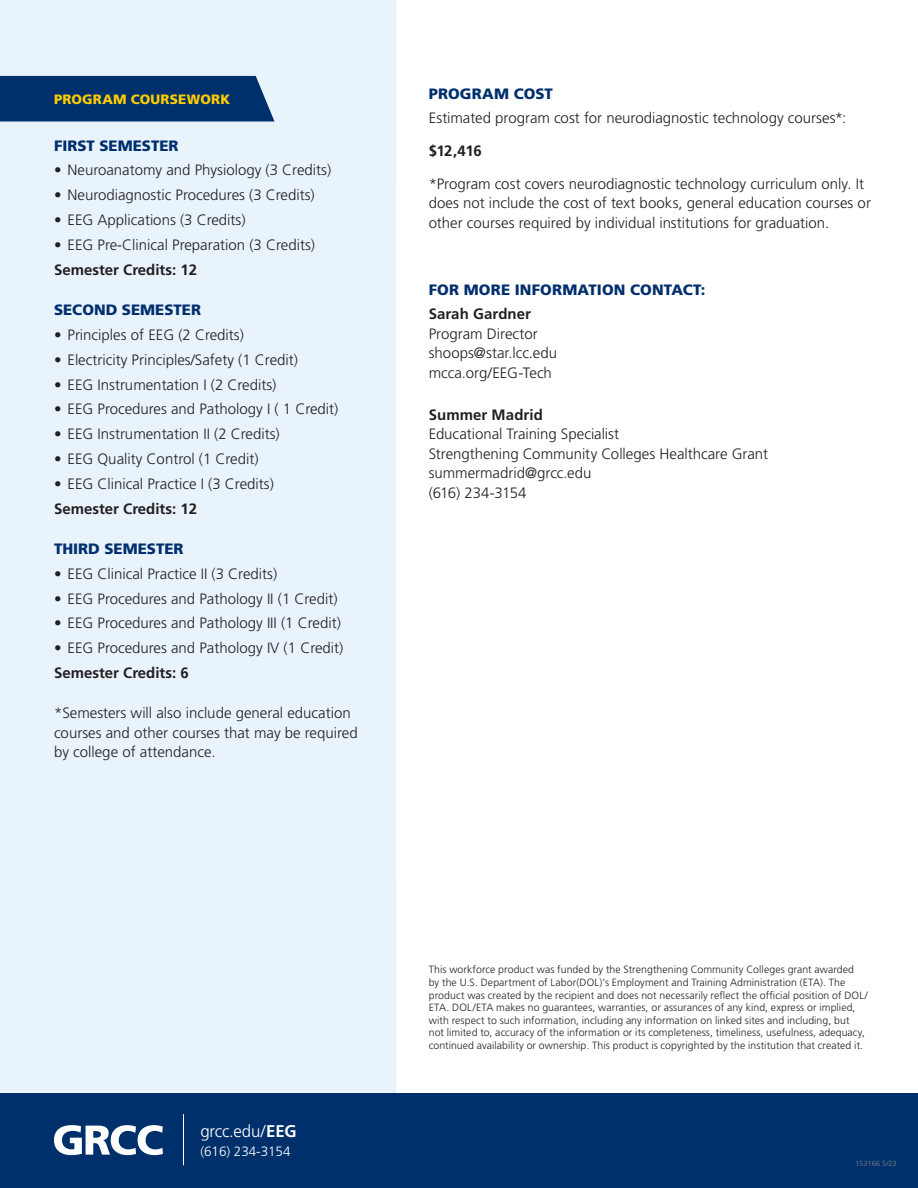
<style>
.page{position:relative;width:918px;height:1188px;background:#fff}
.page>*{position:absolute;margin:0;border:0;box-sizing:border-box;transform-origin:0 0}
.t1{font:300 16.95px "Frutiger LT Std";letter-spacing:-.01em;color:#fff}
.Body{font:300 15px/19.5px "Frutiger LT Std";color:#231f20}
.Course_Bullets{font:700 15px "Frutiger LT Std";color:#231f20}
.Semester_Head{font:900 15px "Frutiger LT Std";color:#002f6e}
.Head{font:900 15px "Frutiger LT Std";letter-spacing:.01em;color:#002f6e}
.Body-2{font:700 15px "Frutiger LT Std";color:#231f20}
.t2{font:900 13.5px "Frutiger LT Std";letter-spacing:.015em;color:#fecd00}
.t3{font:300 13.5px "Frutiger LT Std";letter-spacing:-.005em;color:#fff}
.Body-3{font:300 10.5px/12.6px "Frutiger LT Std";letter-spacing:.005em;color:#231f20}
.t4{font:300 7.5px "Frutiger LT Std";color:#808285}
.s1{font-weight:700}
</style>
<div class="page">
<div style="left:0;top:0;width:396px;height:1094px;background:#e8f3fc"></div>
<div style="left:0;top:76px;width:274px;height:46px;background:#00306b"></div>
<div style="left:0;top:1094px;width:918px;height:94px;background:#00306b"></div>
<svg style="left:54px;top:1125px;width:109px;height:30px"></svg>
<hr style="left:183px;top:1114px;width:1px;height:51px;background:#fff">
<p class="t2" style="left:54px;top:91px;width:178px">PROGRAM COURSEWORK</p>
<p class="Semester_Head" style="left:54px;top:136px;width:126px">FIRST SEMESTER</p>
<p class="Body" style="left:54px;top:161px;width:279px">• Neuroanatomy and Physiology (3 Credits)</p>
<p class="Body" style="left:54px;top:186px;width:262px">• Neurodiagnostic Procedures (3 Credits)</p>
<p class="Body" style="left:54px;top:211px;width:193px">• EEG Applications (3 Credits)</p>
<p class="Body" style="left:54px;top:235px;width:263px">• EEG Pre-Clinical Preparation (3 Credits)</p>
<p class="Course_Bullets" style="left:54px;top:261px;width:145px">Semester Credits: 12</p>
<p class="Semester_Head" style="left:54px;top:301px;width:149px">SECOND SEMESTER</p>
<p class="Body" style="left:54px;top:325px;width:191px">• Principles of EEG (2 Credits)</p>
<p class="Body" style="left:54px;top:350px;width:246px">• Electricity Principles/Safety (1 Credit)</p>
<p class="Body" style="left:54px;top:375px;width:224px">• EEG Instrumentation I (2 Credits)</p>
<p class="Body" style="left:54px;top:400px;width:286px">• EEG Procedures and Pathology I ( 1 Credit)</p>
<p class="Body" style="left:54px;top:425px;width:227px">• EEG Instrumentation II (2 Credits)</p>
<p class="Body" style="left:54px;top:450px;width:206px">• EEG Quality Control (1 Credit)</p>
<p class="Body" style="left:54px;top:474px;width:221px">• EEG Clinical Practice I (3 Credits)</p>
<p class="Course_Bullets" style="left:54px;top:500px;width:145px">Semester Credits: 12</p>
<p class="Semester_Head" style="left:54px;top:539px;width:131px">THIRD SEMESTER</p>
<p class="Body" style="left:54px;top:564px;width:225px">• EEG Clinical Practice II (3 Credits)</p>
<p class="Body" style="left:54px;top:589px;width:285px">• EEG Procedures and Pathology II (1 Credit)</p>
<p class="Body" style="left:54px;top:614px;width:288px">• EEG Procedures and Pathology III (1 Credit)</p>
<p class="Body" style="left:54px;top:639px;width:291px">• EEG Procedures and Pathology IV (1 Credit)</p>
<p class="Course_Bullets" style="left:54px;top:664px;width:136px">Semester Credits: 6</p>
<p class="Body" style="left:54px;top:703px;width:305px">*Semesters will also include general education courses and other courses that may be required by college of attendance.</p>
<p class="Head" style="left:429px;top:85px;width:126px">PROGRAM COST</p>
<p class="Body" style="left:429px;top:108px;width:419px">Estimated program cost for neurodiagnostic technology courses*:</p>
<p class="Body-2" style="left:429px;top:142px;width:55px">$12,416</p>
<p class="Body" style="left:429px;top:174px;width:444px">*Program cost covers neurodiagnostic technology curriculum only. It does not include the cost of text books, general education courses or other courses required by individual institutions for graduation.</p>
<p class="Head" style="left:429px;top:281px;width:278px">FOR MORE INFORMATION CONTACT:</p>
<p class="Body" style="left:429px;top:304px;width:130px"><span class="s1">Sarah Gardner<br></span>Program Director shoops@star.lcc.edu mcca.org/EEG-Tech</p>
<p class="Body" style="left:429px;top:405px;width:341px"><span class="s1">Summer Madrid<br></span>Educational Training Specialist<br>Strengthening Community Colleges Healthcare Grant summermadrid@grcc.edu<br>(616) 234-3154</p>
<p class="t1" style="left:200px;top:1121px;width:98px">grcc.edu/<span class="s1">EEG</span></p>
<p class="t3" style="left:200px;top:1143px;width:92px">(616) 234-3154</p>
<p class="Body-3" style="left:429px;top:964px;width:441px">This workforce product was funded by the Strengthening Community Colleges grant awarded<br>by the U.S. Department of Labor(DOL)’s Employment and Training Administration (ETA). The product was created by the recipient and does not necessarily reflect the official position of DOL/ ETA. DOL/ETA makes no guarantees, warranties, or assurances of any kind, express or implied, with respect to such information, including any information on linked sites and including, but<br>not limited to, accuracy of the information or its completeness, timeliness, usefulness, adequacy, continued availability or ownership. This product is copyrighted by the institution that created it.</p>
<p class="t4" style="left:855px;top:1159px;width:43px">153166 5/23</p>
</div>
